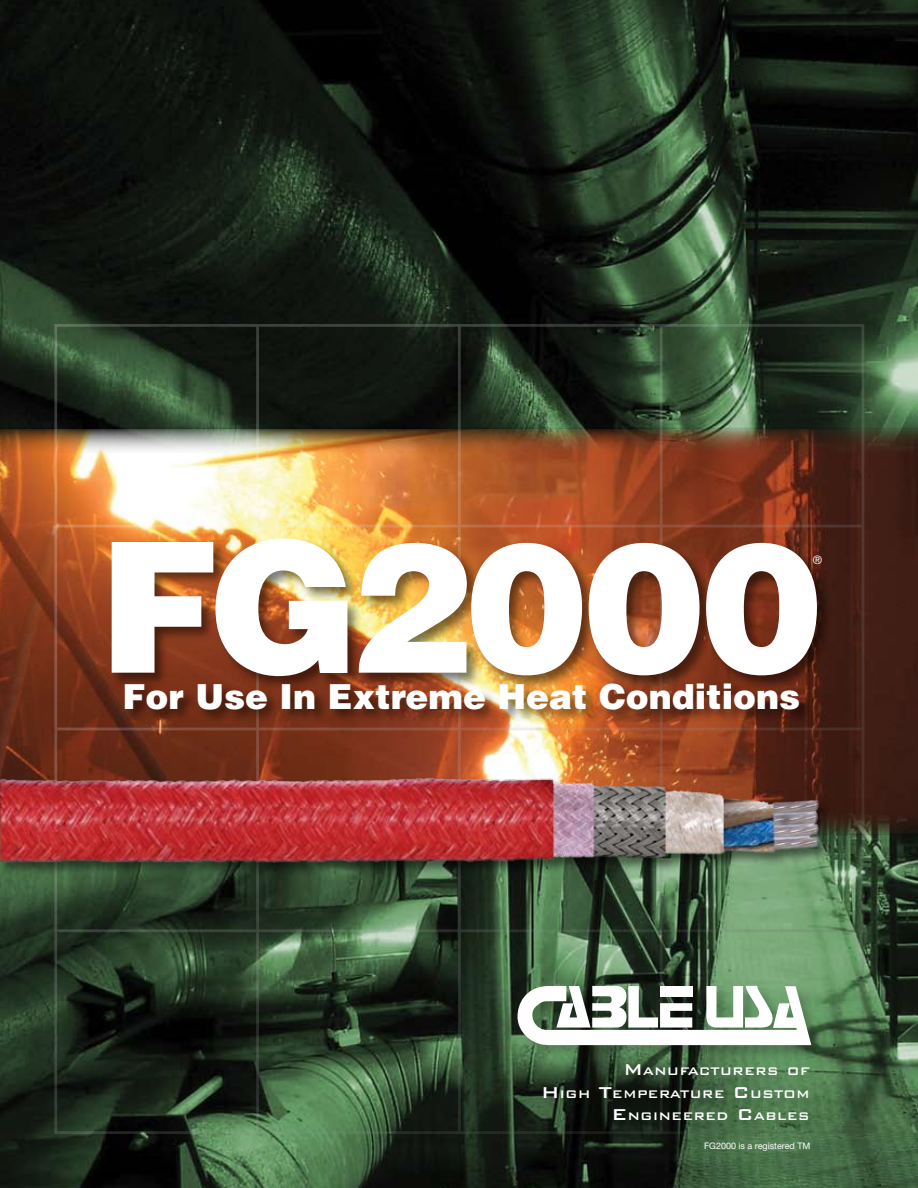
<style>
.page{position:relative;width:918px;height:1188px;background:#fff}
.page>*{position:absolute;margin:0;border:0;box-sizing:border-box;transform-origin:0 0}
.t1{font:900 181.5px "Helvetica";letter-spacing:-.02em;color:#fff}
.t2{font:900 34.5px "Helvetica";color:#fff}
.t3{font:500 14.7px/22.5px "Bank Gothic BT";color:#fff;text-align:right}
.t4{font:11.7px "Helvetica Neue";color:#fff}
.t5{font:9px "Helvetica Neue";color:#fff}
.s1{font-size:21px}
</style>
<div class="page">
<img style="left:1px;top:0;width:917px;height:1188px">
<img style="left:1px;top:428px;width:917px;height:408px">
<hr style="left:56px;top:929px;width:807px;height:3px;background:#fff">
<hr style="left:56px;top:728px;width:807px;height:2px;background:#fff">
<hr style="left:56px;top:525px;width:807px;height:2px;background:#fff">
<hr style="left:256px;top:325px;width:3px;height:808px;background:#fff">
<hr style="left:458px;top:325px;width:3px;height:808px;background:#fff">
<hr style="left:660px;top:325px;width:3px;height:808px;background:#fff">
<div style="left:109px;top:536px;width:725px;height:156px;background:#000;opacity:.5"></div>
<div style="left:541px;top:1062px;width:283px;height:74px;background:#000;opacity:.21"></div>
<div style="left:122px;top:680px;width:693px;height:46px;background:#000;opacity:.5"></div>
<div style="left:516px;top:985px;width:311px;height:75px;background:#000;opacity:.21"></div>
<svg style="left:518px;top:986px;width:293px;height:59px"></svg>
<img style="left:0;top:776px;width:831px;height:102px">
<h1 class="t1" style="left:98px;top:489px;width:725px">FG2000</h1>
<p class="t4" style="left:813px;top:553px;width:11px">®</p>
<h2 class="t2" style="left:123px;top:674px;width:679px">For Use In Extreme Heat Conditions</h2>
<p class="t3" style="left:541px;top:1060px;width:270px"><span class="s1">M</span>anufacturers of<br><span class="s1">H</span>igh <span class="s1">T</span>emperature <span class="s1">C</span> ustom<br><span class="s1">E</span> ngineered <span class="s1">C</span>ables</p>
<p class="t5" style="left:704px;top:1141px;width:108px">FG2000 is a registered TM</p>
</div>
